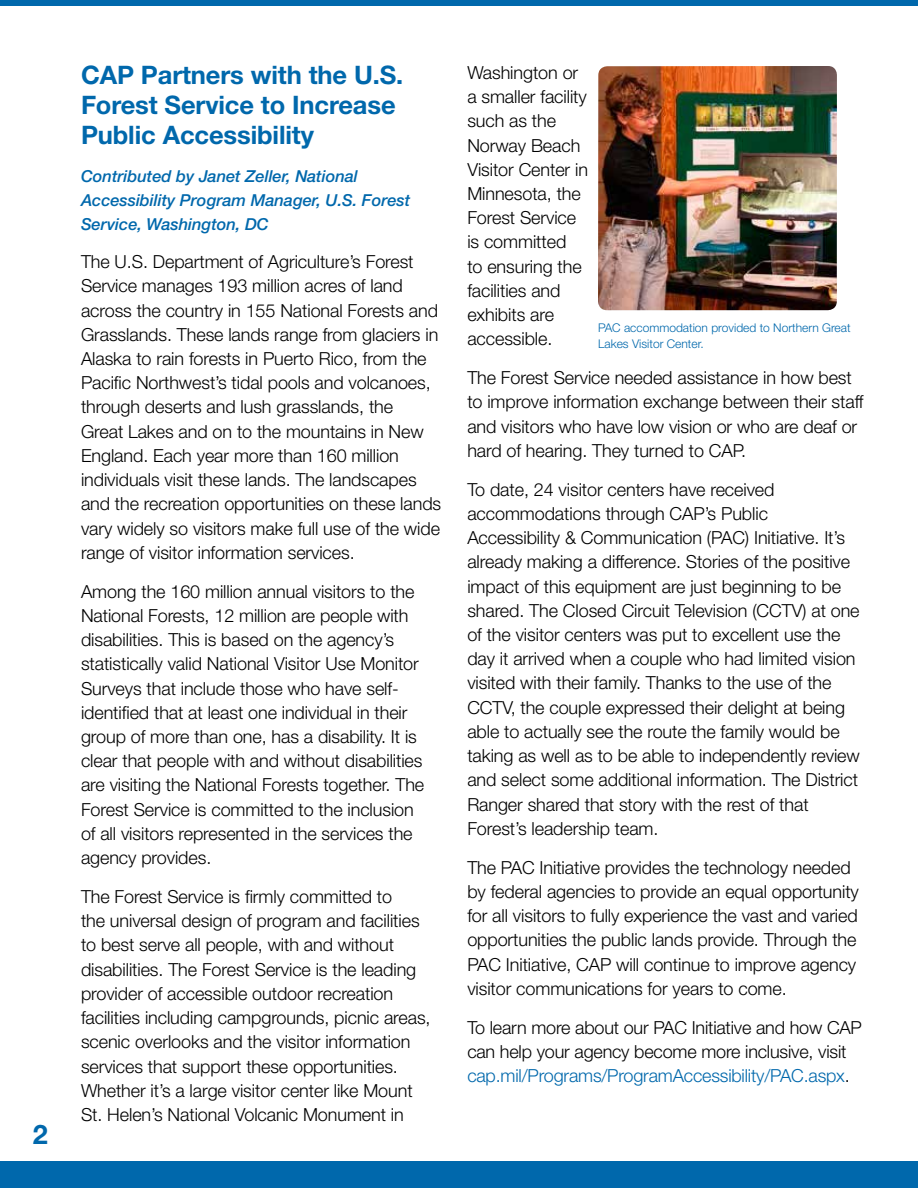
<style>
.page{position:relative;width:918px;height:1188px;background:#fff}
.page>*{position:absolute;margin:0;border:0;box-sizing:border-box;transform-origin:0 0}
.t1{font:700 27px "Helvetica Neue LT Std";color:#0068ac}
.t2{font:700 25.5px/30px "Helvetica Neue LT Std";letter-spacing:-.005em;color:#0068ac}
.t3{font:300 18px/24.3px "Helvetica Neue LT Std";letter-spacing:-.005em;color:#000}
.t4{font:italic 500 16.5px/24.2px "Helvetica Neue LT Std";letter-spacing:-.005em;color:#0068ac}
.t5{font:300 12px/16.5px "Helvetica Neue LT Std";color:#0068ac}
.s1{color:#0068ac}
</style>
<div class="page">
<div style="left:0;top:1161px;width:918px;height:27px;background:#0068ac"></div>
<div style="left:0;top:0;width:918px;height:6px;background:#0068ac"></div>
<img style="left:598px;top:66px;width:239px;height:244px">
<h1 class="t1" style="left:33px;top:1118px;width:17px">2</h1>
<h1 class="t2" style="left:81px;top:60px;width:324px">CAP Partners with the U.S.<br>Forest Service to Increase<br>Public Accessibility</h1>
<p class="t4" style="left:81px;top:164px;width:331px">Contributed by Janet Zeller, National<br>Accessibility Program Manager, U.S. Forest<br>Service, Washington, DC</p>
<p class="t3" style="left:81px;top:249px;width:362px">The U.S. Department of Agriculture’s Forest Service manages 193 million acres of land across the country in 155 National Forests and Grasslands. These lands range from glaciers in Alaska to rain forests in Puerto Rico, from the Pacific Northwest’s tidal pools and volcanoes, through deserts and lush grasslands, the<br>Great Lakes and on to the mountains in New England. Each year more than 160 million individuals visit these lands. The landscapes and the recreation opportunities on these lands vary widely so visitors make full use of the wide range of visitor information services.</p>
<p class="t3" style="left:81px;top:579px;width:345px">Among the 160 million annual visitors to the National Forests, 12 million are people with disabilities. This is based on the agency’s statistically valid National Visitor Use Monitor Surveys that include those who have self&shy;identified that at least one individual in their group of more than one, has a disability. It is clear that people with and without disabilities are visiting the National Forests together. The Forest Service is committed to the inclusion of all visitors represented in the services the agency provides.</p>
<p class="t3" style="left:81px;top:884px;width:351px">The Forest Service is firmly committed to<br>the universal design of program and facilities to best serve all people, with and without disabilities. The Forest Service is the leading provider of accessible outdoor recreation facilities including campgrounds, picnic areas, scenic overlooks and the visitor information services that support these opportunities.<br>Whether it’s a large visitor center like Mount St. Helen’s National Volcanic Monument in</p>
<p class="t3" style="left:467px;top:60px;width:122px">Washington or a smaller facility such as the<br>Norway Beach<br>Visitor Center in<br>Minnesota, the<br>Forest Service is committed<br>to ensuring the facilities and exhibits are accessible.</p>
<p class="t3" style="left:467px;top:365px;width:398px">The Forest Service needed assistance in how best to improve information exchange between their staff and visitors who have low vision or who are deaf or hard of hearing. They turned to CAP.</p>
<p class="t3" style="left:467px;top:477px;width:394px">To date, 24 visitor centers have received accommodations through CAP’s Public Accessibility &amp; Communication (PAC) Initiative. It’s already making a difference. Stories of the positive impact of this equipment are just beginning to be shared. The Closed Circuit Television (CCTV) at one of the visitor centers was put to excellent use the day it arrived when a couple who had limited vision visited with their family. Thanks to the use of the CCTV, the couple expressed their delight at being able to actually see the route the family would be taking as well as to be able to independently review and select some additional information. The District Ranger shared that story with the rest of that Forest’s leadership team.</p>
<p class="t3" style="left:467px;top:855px;width:393px">The PAC Initiative provides the technology needed by federal agencies to provide an equal opportunity for all visitors to fully experience the vast and varied opportunities the public lands provide. Through the PAC Initiative, CAP will continue to improve agency visitor communications for years to come.</p>
<p class="t3" style="left:467px;top:1015px;width:396px">To learn more about our PAC Initiative and how CAP can help your agency become more inclusive, visit <span class="s1">cap.mil/Programs/ProgramAccessibility/PAC.aspx</span>.</p>
<p class="t5" style="left:598px;top:319px;width:254px">PAC accommodation provided to Northern Great<br>Lakes Visitor Center.</p>
</div>
